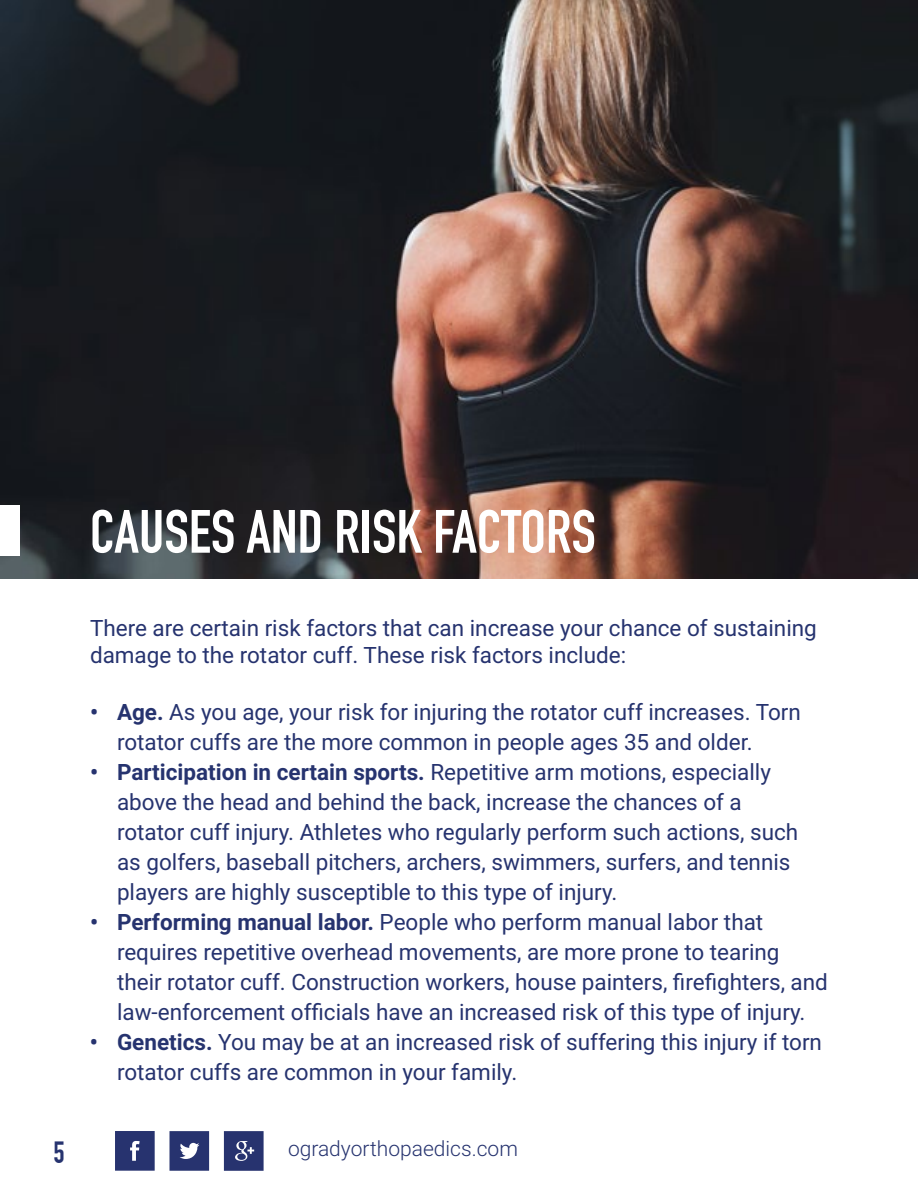
<style>
.page{position:relative;width:918px;height:1188px;background:#fff}
.page>*{position:absolute;margin:0;border:0;box-sizing:border-box;transform-origin:0 0}
.t1{font:700 60px "DIN Condensed";color:#fff}
.t2{font:700 30px "DIN Condensed";color:#26336f}
.t3{font:22.5px/30px "Roboto";color:#26336f}
.t4{font:300 21px "Roboto";color:#26336f}
.s1{font-weight:700}
</style>
<div class="page">
<svg style="left:115px;top:1131px;width:40px;height:40px;background:#37437a"></svg>
<svg style="left:170px;top:1131px;width:39px;height:40px;background:#434d81"></svg>
<svg style="left:224px;top:1131px;width:40px;height:40px;background:#39447b"></svg>
<img style="left:0;top:0;width:918px;height:579px">
<div style="left:0;top:506px;width:20px;height:50px;background:#fff"></div>
<h1 class="t1" style="left:90px;top:496px;width:507px">CAUSES AND RISK FACTORS</h1>
<p class="t3" style="left:90px;top:613px;width:728px;line-height:27px">There are certain risk factors that can increase your chance of sustaining damage to the rotator cuff. These risk factors include:</p>
<p class="t3" style="left:117px;top:696px;width:686px;text-indent:-27px"><span class="s1">• Age.</span> As you age, your risk for injuring the rotator cuff increases. Torn rotator cuffs are the more common in people ages 35 and older.</p>
<p class="t3" style="left:117px;top:756px;width:683px;text-indent:-27px"><span class="s1">• Participation in certain sports.</span> Repetitive arm motions, especially above the head and behind the back, increase the chances of a rotator cuff injury. Athletes who regularly perform such actions, such as golfers, baseball pitchers, archers, swimmers, surfers, and tennis players are highly susceptible to this type of injury.</p>
<p class="t3" style="left:117px;top:906px;width:713px;text-indent:-27px"><span class="s1">• Performing manual labor.</span> People who perform manual labor that requires repetitive overhead movements, are more prone to tearing their rotator cuff. Construction workers, house painters, firefighters, and law-enforcement officials have an increased risk of this type of injury.</p>
<p class="t3" style="left:117px;top:1026px;width:707px;text-indent:-27px"><span class="s1">• Genetics.</span> You may be at an increased risk of suffering this injury if torn rotator cuffs are common in your family.</p>
<h2 class="t2" style="left:53px;top:1135px;width:13px">5</h2>
<p class="t4" style="left:288px;top:1134px;width:231px">ogradyorthopaedics.com</p>
</div>
